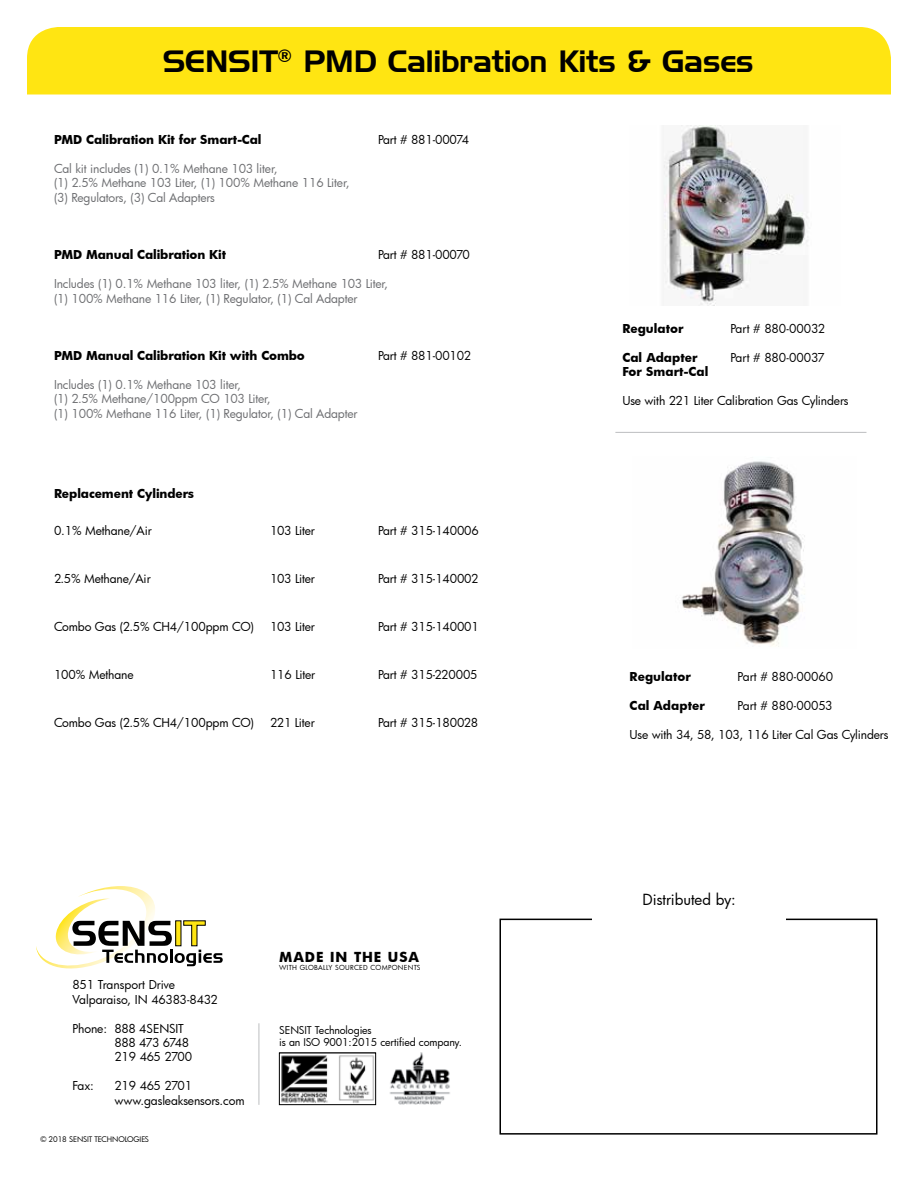
<style>
.page{position:relative;width:918px;height:1188px;background:#fff}
.page>*{position:absolute;margin:0;border:0;box-sizing:border-box;transform-origin:0 0}
.t1{font:30px "Handel Gothic BT";letter-spacing:-.01em;color:#000}
.t2{font:15px "Futura";color:#000}
.t3{font:700 13.5px "Futura";letter-spacing:.07em;color:#000}
.t4{font:12px/14.4px "Futura";letter-spacing:-.01em;color:#000}
.t5{font:12px/14.4px "Futura";letter-spacing:-.01em;color:#6d6e71}
.t6{font:700 12px "Futura";letter-spacing:-.005em;color:#000}
.t7{font:12px/14.4px "Futura";letter-spacing:-.03em;color:#000}
.t8{font:10.5px/12.6px "Futura";letter-spacing:-.01em;color:#000}
.t9{font:7.5px "Futura";letter-spacing:-.01em;color:#000}
.t10{font:6.75px "Futura";letter-spacing:.05em;color:#000}
</style>
<div class="page">
<div style="left:27px;top:27px;width:864px;height:67px;background:#ffe512"></div>
<img style="left:681px;top:461px;width:124px;height:186px">
<hr style="left:615px;top:432px;width:251px;height:1px;background:#bcbec0">
<img style="left:663px;top:125px;width:145px;height:180px">
<div style="left:500px;top:919px;width:378px;height:216px;border:2px solid #000"></div>
<div style="left:592px;top:866px;width:194px;height:67px;background:#fff"></div>
<svg style="left:36px;top:886px;width:187px;height:83px"></svg>
<hr style="left:259px;top:1023px;width:1px;height:82px;background:#bcbec0">
<img style="left:281px;top:1055px;width:93px;height:48px">
<div style="left:279px;top:1053px;width:97px;height:52px;border:1px solid #000"></div>
<img style="left:389px;top:1052px;width:61px;height:53px">
<h1 class="t1" style="left:163px;top:43px;width:593px">SENSIT<sup>®</sup> PMD Calibration Kits &amp; Gases</h1>
<p class="t6" style="left:54px;top:131px;width:209px">PMD Calibration Kit for Smart-Cal</p>
<p class="t4" style="left:378px;top:132px;width:93px">Part # 881-00074</p>
<p class="t5" style="left:54px;top:161px;width:297px">Cal kit includes (1) 0.1% Methane 103 liter,<br>(1) 2.5% Methane 103 Liter, (1) 100% Methane 116 Liter, (3) Regulators, (3) Cal Adapters</p>
<p class="t6" style="left:54px;top:246px;width:174px">PMD Manual Calibration Kit</p>
<p class="t4" style="left:378px;top:247px;width:93px">Part # 881-00070</p>
<p class="t5" style="left:54px;top:276px;width:336px">Includes (1) 0.1% Methane 103 liter, (1) 2.5% Methane 103 Liter, (1) 100% Methane 116 Liter, (1) Regulator, (1) Cal Adapter</p>
<p class="t6" style="left:54px;top:347px;width:252px">PMD Manual Calibration Kit with Combo</p>
<p class="t4" style="left:378px;top:348px;width:95px">Part # 881-00102</p>
<p class="t5" style="left:54px;top:377px;width:305px">Includes (1) 0.1% Methane 103 liter,<br>(1) 2.5% Methane/100ppm CO 103 Liter,<br>(1) 100% Methane 116 Liter, (1) Regulator, (1) Cal Adapter</p>
<p class="t6" style="left:54px;top:485px;width:142px">Replacement Cylinders</p>
<p class="t4" style="left:54px;top:523px;width:99px">0.1% Methane/Air</p>
<p class="t4" style="left:270px;top:523px;width:46px">103 Liter</p>
<p class="t4" style="left:378px;top:523px;width:102px">Part # 315-140006</p>
<p class="t4" style="left:54px;top:571px;width:98px">2.5% Methane/Air</p>
<p class="t4" style="left:270px;top:571px;width:46px">103 Liter</p>
<p class="t4" style="left:378px;top:571px;width:102px">Part # 315-140002</p>
<p class="t4" style="left:54px;top:619px;width:202px">Combo Gas (2.5% CH4/100ppm CO)</p>
<p class="t4" style="left:270px;top:619px;width:46px">103 Liter</p>
<p class="t4" style="left:378px;top:619px;width:102px">Part # 315-140001</p>
<p class="t4" style="left:54px;top:667px;width:81px">100% Methane</p>
<p class="t4" style="left:270px;top:667px;width:47px">116 Liter</p>
<p class="t4" style="left:378px;top:667px;width:101px">Part # 315-220005</p>
<p class="t4" style="left:54px;top:715px;width:202px">Combo Gas (2.5% CH4/100ppm CO)</p>
<p class="t4" style="left:270px;top:715px;width:46px">221 Liter</p>
<p class="t4" style="left:378px;top:715px;width:102px">Part # 315-180028</p>
<p class="t4" style="left:72px;top:978px;width:147px">851 Transport Drive<br>Valparaiso, IN 46383-8432</p>
<p class="t7" style="left:114px;top:1021px;width:79px;text-indent:-42px">Phone: 888 4SENSIT<br>888 473 6748<br>219 465 2700</p>
<p class="t4" style="left:72px;top:1078px;width:23px">Fax:</p>
<p class="t4" style="left:114px;top:1078px;width:132px">219 465 2701 www.gasleaksensors.com</p>
<p class="t9" style="left:40px;top:1134px;width:110px">© 2018 SENSIT TECHNOLOGIES</p>
<p class="t3" style="left:279px;top:948px;width:141px">MADE IN THE USA</p>
<p class="t10" style="left:279px;top:963px;width:143px">WITH GLOBALLY SOURCED COMPONENTS</p>
<p class="t8" style="left:279px;top:1023px;width:184px">SENSIT Technologies<br>is an ISO 9001:2015 certified company.</p>
<p class="t6" style="left:622px;top:320px;width:63px">Regulator</p>
<p class="t4" style="left:730px;top:321px;width:96px">Part # 880-00032</p>
<p class="t6" style="left:622px;top:349px;width:77px">Cal Adapter</p>
<p class="t4" style="left:730px;top:350px;width:96px">Part # 880-00037</p>
<p class="t6" style="left:622px;top:363px;width:88px">For Smart-Cal</p>
<p class="t4" style="left:622px;top:393px;width:228px">Use with 221 Liter Calibration Gas Cylinders</p>
<p class="t6" style="left:630px;top:668px;width:63px">Regulator</p>
<p class="t4" style="left:738px;top:669px;width:97px">Part # 880-00060</p>
<p class="t6" style="left:630px;top:697px;width:77px">Cal Adapter</p>
<p class="t4" style="left:738px;top:698px;width:96px">Part # 880-00053</p>
<p class="t4" style="left:630px;top:727px;width:260px">Use with 34, 58, 103, 116 Liter Cal Gas Cylinders</p>
<p class="t2" style="left:643px;top:889px;width:95px">Distributed by:</p>
</div>
